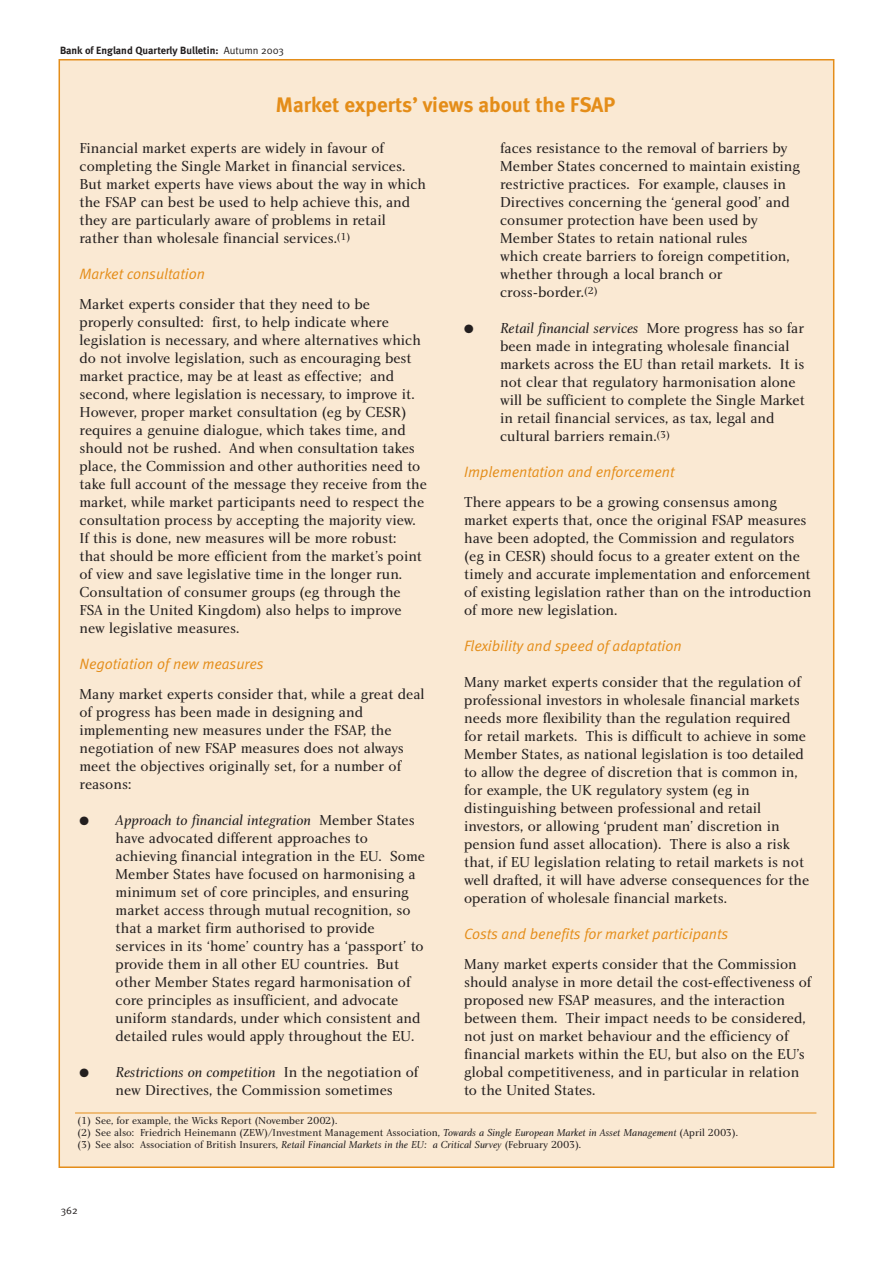
<style>
.page{position:relative;width:893px;height:1263px;background:#fff}
.page>*{position:absolute;margin:0;border:0;box-sizing:border-box;transform-origin:0 0}
.t1{font:700 21px "Meta";color:#e48d19}
.t2{font:15px/18px "Charlotte Book Plain";color:#231f1f}
.t3{font:italic 15px "Meta Normal";color:#e48d19}
.t4{font:15px "Charlotte Book Italic Plain";color:#231f1f}
.t5{font:10.5px/12px "Charlotte Book Plain";color:#231f1f}
.t6{font:700 10.5px "Meta";color:#231f1f}
.t7{font:10.5px "Meta Normal";color:#231f1f}
.s1{font-family:"Meta Normal";font-weight:400}
.s2{font-family:"Charlotte Book Plain"}
.s3{font-family:"Charlotte Book Italic Plain"}
</style>
<div class="page">
<div style="left:59px;top:60px;width:774px;height:1107px;background:#fae9d3"></div>
<hr style="left:75px;top:1113px;width:741px;height:1px;background:#e48d19">
<p class="t6" style="left:60px;top:47px;width:225px">Bank of England Quarterly Bulletin: <span class="s1">Autumn 2003</span></p>
<h1 class="t1" style="left:276px;top:97px;width:341px">Market experts’ views about the FSAP</h1>
<p class="t2" style="left:79px;top:141px;width:348px">Financial market experts are widely in favour of completing the Single Market in financial services.<br>But market experts have views about the way in which the FSAP can best be used to help achieve this, and they are particularly aware of problems in retail rather than wholesale financial services.<sup>(1)</sup></p>
<p class="t3" style="left:79px;top:269px;width:127px">Market consultation</p>
<p class="t2" style="left:79px;top:297px;width:349px">Market experts consider that they need to be properly consulted: first, to help indicate where legislation is necessary, and where alternatives which do not involve legislation, such as encouraging best market practice, may be at least as effective; and second, where legislation is necessary, to improve it.<br>However, proper market consultation (eg by CESR) requires a genuine dialogue, which takes time, and should not be rushed. And when consultation takes place, the Commission and other authorities need to take full account of the message they receive from the market, while market participants need to respect the consultation process by accepting the majority view.<br>If this is done, new measures will be more robust:<br>that should be more efficient from the market’s point of view and save legislative time in the longer run.<br>Consultation of consumer groups (eg through the FSA in the United Kingdom) also helps to improve new legislative measures.</p>
<p class="t3" style="left:79px;top:659px;width:186px">Negotiation of new measures</p>
<p class="t2" style="left:79px;top:687px;width:346px">Many market experts consider that, while a great deal of progress has been made in designing and implementing new measures under the FSAP, the negotiation of new FSAP measures does not always meet the objectives originally set, for a number of reasons:</p>
<p class="t4" style="left:79px;top:815px;width:336px">● Approach to financial integration <span class="s2">Member States</span></p>
<p class="t2" style="left:115px;top:831px;width:311px">have advocated different approaches to achieving financial integration in the EU. Some Member States have focused on harmonising a minimum set of core principles, and ensuring market access through mutual recognition, so that a market firm authorised to provide services in its ‘home’ country has a ‘passport’ to provide them in all other EU countries. But other Member States regard harmonisation of core principles as insufficient, and advocate uniform standards, under which consistent and detailed rules would apply throughout the EU.</p>
<p class="t4" style="left:79px;top:1067px;width:340px">● Restrictions on competition <span class="s2">In the negotiation of</span></p>
<p class="t2" style="left:115px;top:1083px;width:279px">new Directives, the Commission sometimes</p>
<p class="t2" style="left:500px;top:141px;width:301px">faces resistance to the removal of barriers by Member States concerned to maintain existing restrictive practices. For example, clauses in Directives concerning the ‘general good’ and consumer protection have been used by Member States to retain national rules<br>which create barriers to foreign competition, whether through a local branch or cross-border.<sup>(2)</sup></p>
<p class="t4" style="left:464px;top:323px;width:341px">● Retail financial services <span class="s2">More progress has so far</span></p>
<p class="t2" style="left:500px;top:339px;width:306px">been made in integrating wholesale financial markets across the EU than retail markets. It is not clear that regulatory harmonisation alone will be sufficient to complete the Single Market in retail financial services, as tax, legal and cultural barriers remain.<sup>(3)</sup></p>
<p class="t3" style="left:464px;top:467px;width:212px">Implementation and enforcement</p>
<p class="t2" style="left:464px;top:495px;width:348px">There appears to be a growing consensus among market experts that, once the original FSAP measures have been adopted, the Commission and regulators (eg in CESR) should focus to a greater extent on the timely and accurate implementation and enforcement of existing legislation rather than on the introduction of more new legislation.</p>
<p class="t3" style="left:464px;top:641px;width:219px">Flexibility and speed of adaptation</p>
<p class="t2" style="left:464px;top:675px;width:347px">Many market experts consider that the regulation of professional investors in wholesale financial markets needs more flexibility than the regulation required for retail markets. This is difficult to achieve in some Member States, as national legislation is too detailed to allow the degree of discretion that is common in, for example, the UK regulatory system (eg in distinguishing between professional and retail investors, or allowing ‘prudent man’ discretion in pension fund asset allocation). There is also a risk that, if EU legislation relating to retail markets is not well drafted, it will have adverse consequences for the operation of wholesale financial markets.</p>
<p class="t3" style="left:464px;top:929px;width:266px">Costs and benefits for market participants</p>
<p class="t2" style="left:464px;top:957px;width:349px">Many market experts consider that the Commission should analyse in more detail the cost-effectiveness of proposed new FSAP measures, and the interaction between them. Their impact needs to be considered, not just on market behaviour and the efficiency of financial markets within the EU, but also on the EU’s global competitiveness, and in particular in relation to the United States.</p>
<p class="t5" style="left:78px;top:1115px;width:662px">(1) See, for example, the Wicks Report (November 2002).<br>(2) See also: Friedrich Heinemann (ZEW)/Investment Management Association, <span class="s3">Towards a Single European Market in Asset Management</span> (April 2003). (3) See also: Association of British Insurers, <span class="s3">Retail Financial Markets in the EU: a Critical Survey</span> (February 2003).</p>
<p class="t7" style="left:61px;top:1206px;width:19px">362</p>
</div>
